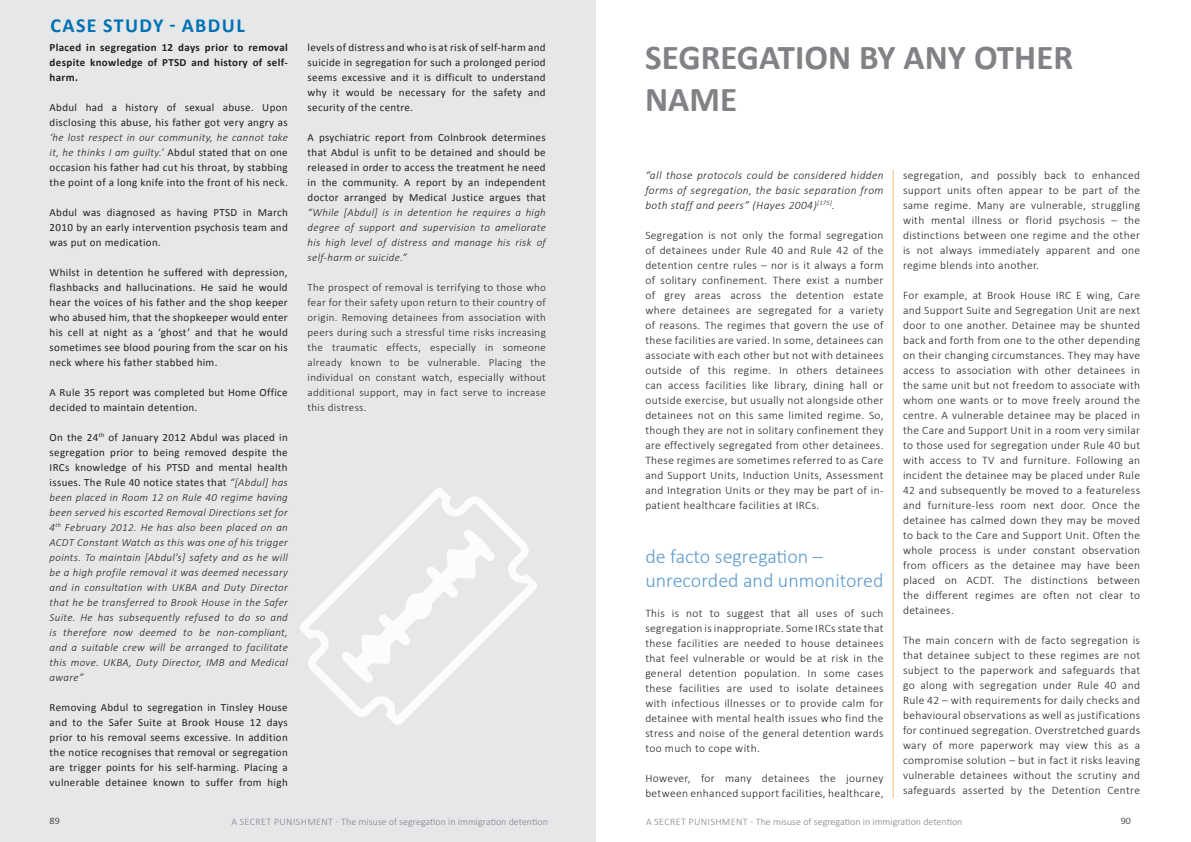
<style>
.page{position:relative;width:1191px;height:842px;background:#fff}
.page>*{position:absolute;margin:0;border:0;box-sizing:border-box;transform-origin:0 0}
.sub_heading_style{font:700 35px/42px "Calibri";color:#808285}
.sub_heading_style_sm{font:300 20px/24px "Calibri";color:#5b9bce}
.t1{font:700 20px "Calibri";letter-spacing:.07em;color:#0072b4}
.t2{font:300 11.5px/15px "Calibri";letter-spacing:.03em;color:#231f20;text-align:justify}
.t3{font:italic 300 11.5px/15px "Calibri";letter-spacing:.03em;color:#231f20;text-align:justify}
.t4{font:11px/15px "Calibri";letter-spacing:.03em;color:#231f20;text-align:justify}
.t5{font:italic 300 11px/15px "Calibri";letter-spacing:.03em;color:#231f20;text-align:justify}
.Annotation_text{font:300 11px/15px "Calibri";letter-spacing:.03em;color:#231f20;text-align:justify}
.t6{font:700 11px/15px "Calibri";letter-spacing:.03em;color:#231f20;text-align:justify}
.sub_heading_style_sm-2{font:300 10px "Calibri";color:#808285}
.t7{font:300 10px "Calibri";color:#231f20}
.s1{font-weight:300;font-style:italic}
.s2{font-weight:400;font-style:normal}
</style>
<div class="page">
<hr style="left:892px;top:170px;width:1px;height:628px;background:#fcbb74">
<div style="left:0;top:0;width:595px;height:842px;background:#e6e7e9"></div>
<svg style="left:300px;top:488px;width:237px;height:237px"></svg>
<svg style="left:341px;top:529px;width:154px;height:154px"></svg>
<p class="t1" style="left:51px;top:11px;width:196px">CASE STUDY - ABDUL</p>
<p class="t6" style="left:50px;top:39px;width:240px">Placed in segregation 12 days prior to removal despite knowledge of PTSD and history of self&shy;harm.</p>
<p class="t4" style="left:50px;top:99px;width:240px">Abdul had a history of sexual abuse. Upon disclosing this abuse, his father got very angry as <span class="s1">‘he lost respect in our community, he cannot take it, he thinks I am guilty.’</span> Abdul stated that on one occasion his father had cut his throat, by stabbing the point of a long knife into the front of his neck.</p>
<p class="t4" style="left:50px;top:204px;width:240px">Abdul was diagnosed as having PTSD in March 2010 by an early intervention psychosis team and was put on medication.</p>
<p class="t4" style="left:50px;top:264px;width:240px">Whilst in detention he suffered with depression, flashbacks and hallucinations. He said he would hear the voices of his father and the shop keeper who abused him, that the shopkeeper would enter his cell at night as a ‘ghost’ and that he would sometimes see blood pouring from the scar on his neck where his father stabbed him.</p>
<p class="t4" style="left:50px;top:384px;width:240px">A Rule 35 report was completed but Home Office decided to maintain detention.</p>
<p class="t5" style="left:50px;top:430px;width:240px"><span class="s2">On the 24</span><sup>th</sup> <span class="s2">of January 2012 Abdul was placed in segregation prior to being removed despite the IRCs knowledge of his PTSD and mental health issues. The Rule 40 notice states that</span> “[Abdul] has been placed in Room 12 on Rule 40 regime having been served his escorted Removal Directions set for 4<sup>th</sup> February 2012. He has also been placed on an ACDT Constant Watch as this was one of his trigger points. To maintain [Abdul’s] safety and as he will be a high profile removal it was deemed necessary and in consultation with UKBA and Duty Director that he be transferred to Brook House in the Safer Suite. He has subsequently refused to do so and is therefore now deemed to be non-compliant, and a suitable crew will be arranged to facilitate this move. UKBA, Duty Director, IMB and Medical aware”</p>
<p class="t4" style="left:50px;top:699px;width:240px">Removing Abdul to segregation in Tinsley House and to the Safer Suite at Brook House 12 days prior to his removal seems excessive. In addition the notice recognises that removal or segregation are trigger points for his self-harming. Placing a vulnerable detainee known to suffer from high</p>
<p class="t4" style="left:307px;top:39px;width:240px">levels of distress and who is at risk of self-harm and suicide in segregation for such a prolonged period seems excessive and it is difficult to understand why it would be necessary for the safety and security of the centre.</p>
<p class="t4" style="left:307px;top:129px;width:240px">A psychiatric report from Colnbrook determines that Abdul is unfit to be detained and should be released in order to access the treatment he need in the community. A report by an independent doctor arranged by Medical Justice argues that <span class="s1">“While [Abdul] is in detention he requires a high degree of support and supervision to ameliorate his high level of distress and manage his risk of self-harm or suicide.”</span></p>
<p class="Annotation_text" style="left:307px;top:280px;width:240px">The prospect of removal is terrifying to those who fear for their safety upon return to their country of origin. Removing detainees from association with peers during such a stressful time risks increasing the traumatic effects, especially in someone already known to be vulnerable. Placing the individual on constant watch, especially without additional support, may in fact serve to increase this distress.</p>
<p class="sub_heading_style" style="left:645px;top:35px;width:429px">SEGREGATION BY ANY OTHER<br>NAME</p>
<p class="t3" style="left:645px;top:167px;width:240px">“all those protocols could be considered hidden forms of segregation, the basic separation from both staff and peers” (Hayes 2004)<sup>[175]</sup>.</p>
<p class="t2" style="left:645px;top:227px;width:240px">Segregation is not only the formal segregation of detainees under Rule 40 and Rule 42 of the detention centre rules – nor is it always a form of solitary confinement. There exist a number of grey areas across the detention estate where detainees are segregated for a variety of reasons. The regimes that govern the use of these facilities are varied. In some, detainees can associate with each other but not with detainees outside of this regime. In others detainees can access facilities like library, dining hall or outside exercise, but usually not alongside other detainees not on this same limited regime. So, though they are not in solitary confinement they are effectively segregated from other detainees.<br>These regimes are sometimes referred to as Care and Support Units, Induction Units, Assessment and Integration Units or they may be part of in&shy;patient healthcare facilities at IRCs.</p>
<p class="sub_heading_style_sm" style="left:645px;top:544px;width:240px">de facto segregation – unrecorded and unmonitored</p>
<p class="t2" style="left:645px;top:605px;width:240px">This is not to suggest that all uses of such segregation is inappropriate. Some IRCs state that these facilities are needed to house detainees that feel vulnerable or would be at risk in the general detention population. In some cases these facilities are used to isolate detainees with infectious illnesses or to provide calm for detainee with mental health issues who find the stress and noise of the general detention wards too much to cope with.</p>
<p class="t2" style="left:645px;top:770px;width:240px">However, for many detainees the journey between enhanced support facilities, healthcare,</p>
<p class="t2" style="left:903px;top:167px;width:239px">segregation, and possibly back to enhanced support units often appear to be part of the same regime. Many are vulnerable, struggling with mental illness or florid psychosis – the distinctions between one regime and the other is not always immediately apparent and one regime blends into another.</p>
<p class="t2" style="left:903px;top:287px;width:239px">For example, at Brook House IRC E wing, Care and Support Suite and Segregation Unit are next door to one another. Detainee may be shunted back and forth from one to the other depending on their changing circumstances. They may have access to association with other detainees in the same unit but not freedom to associate with whom one wants or to move freely around the centre. A vulnerable detainee may be placed in the Care and Support Unit in a room very similar to those used for segregation under Rule 40 but with access to TV and furniture. Following an incident the detainee may be placed under Rule 42 and subsequently be moved to a featureless and furniture-less room next door. Once the detainee has calmed down they may be moved to back to the Care and Support Unit. Often the whole process is under constant observation from officers as the detainee may have been placed on ACDT. The distinctions between the different regimes are often not clear to detainees.</p>
<p class="t2" style="left:903px;top:632px;width:239px">The main concern with de facto segregation is that detainee subject to these regimes are not subject to the paperwork and safeguards that go along with segregation under Rule 40 and Rule 42 – with requirements for daily checks and behavioural observations as well as justifications for continued segregation. Overstretched guards wary of more paperwork may view this as a compromise solution – but in fact it risks leaving vulnerable detainees without the scrutiny and safeguards asserted by the Detention Centre</p>
<p class="t7" style="left:50px;top:814px;width:12px">89</p>
<p class="sub_heading_style_sm-2" style="left:646px;top:816px;width:318px">A SECRET PUNISHMENT - The misuse of segregation in immigration detention</p>
<p class="t7" style="left:1120px;top:814px;width:12px">90</p>
<p class="sub_heading_style_sm-2" style="left:231px;top:816px;width:318px">A SECRET PUNISHMENT - The misuse of segregation in immigration detention</p>
</div>
